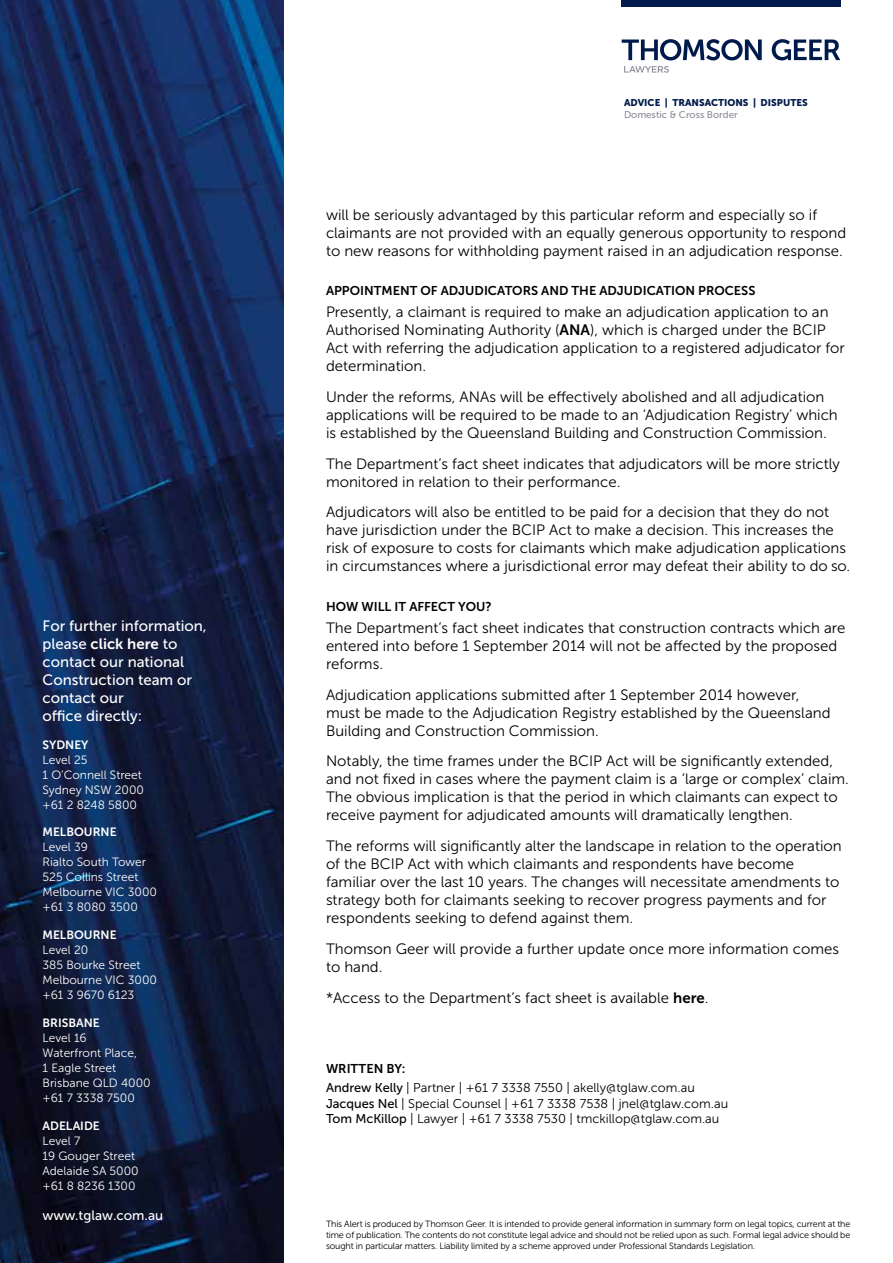
<style>
.page{position:relative;width:893px;height:1263px;background:#fff}
.page>*{position:absolute;margin:0;border:0;box-sizing:border-box;transform-origin:0 0}
.t1{font:15px/18px "Museo Sans 300";color:#000}
.t2{font:15px/18px "Museo Sans 500";color:#fff}
.t3{font:15px "Museo Sans 700";color:#fff}
.t4{font:13.5px "Museo Sans 500";color:#fff}
.t5{font:12.75px/15.3px "Museo Sans 300";color:#000}
.t6{font:12.75px "Museo Sans 700";color:#000}
.t7{font:12px/15px "Museo Sans 300";color:#fff}
.t8{font:12px "Museo Sans 700";color:#fff}
.t9{font:9.75px "Museo Sans 900";color:#001a4b}
.t10{font:9.75px "Museo Sans 500";color:#8a8e95}
.t11{font:9px/10.8px "Museo Sans 300";letter-spacing:-.015em;color:#000;text-align:justify}
.s1{font-family:"Museo Sans 500"}
.s2{font-family:"Museo Sans 700"}
</style>
<div class="page">
<img style="left:0;top:0;width:283px;height:1263px">
<svg style="left:622px;top:39px;width:218px;height:21px"></svg>
<svg style="left:624px;top:66px;width:45px;height:7px"></svg>
<div style="left:622px;top:0;width:219px;height:6px;background:#001a4b"></div>
<p class="t2" style="left:43px;top:617px;width:166px">For further information,</p>
<p class="t3" style="left:43px;top:635px;width:136px"><span class="s1">please</span> CLICK HERE <span class="s1">to</span></p>
<p class="t2" style="left:43px;top:653px;width:151px">contact our national<br>Construction team or contact our<br>office directly:</p>
<p class="t8" style="left:43px;top:738px;width:48px">SYDNEY</p>
<p class="t7" style="left:43px;top:752px;width:103px">Level 25<br>1 O’Connell Street<br>Sydney NSW 2000 +61 2 8248 5800</p>
<p class="t8" style="left:43px;top:825px;width:76px">MELBOURNE</p>
<p class="t7" style="left:43px;top:840px;width:116px">Level 39<br>Rialto South Tower<br>525 Collins Street<br>Melbourne VIC 3000 +61 3 8080 3500</p>
<p class="t8" style="left:43px;top:928px;width:76px">MELBOURNE</p>
<p class="t7" style="left:43px;top:943px;width:116px">Level 20<br>385 Bourke Street<br>Melbourne VIC 3000 +61 3 9670 6123</p>
<p class="t8" style="left:43px;top:1016px;width:59px">BRISBANE</p>
<p class="t7" style="left:43px;top:1030px;width:110px">Level 16<br>Waterfront Place,<br>1 Eagle Street<br>Brisbane QLD 4000 +61 7 3338 7500</p>
<p class="t8" style="left:43px;top:1119px;width:59px">ADELAIDE</p>
<p class="t7" style="left:43px;top:1133px;width:98px">Level 7<br>19 Gouger Street<br>Adelaide SA 5000 +61 8 8236 1300</p>
<p class="t4" style="left:43px;top:1208px;width:122px">www.tglaw.com.au</p>
<p class="t9" style="left:624px;top:97px;width:185px">ADVICE | TRANSACTIONS | DISPUTES</p>
<p class="t10" style="left:624px;top:109px;width:115px">Domestic &amp; Cross Border</p>
<p class="t1" style="left:326px;top:206px;width:522px">will be seriously advantaged by this particular reform and especially so if claimants are not provided with an equally generous opportunity to respond to new reasons for withholding payment raised in an adjudication response.</p>
<p class="t6" style="left:326px;top:283px;width:431px">APPOINTMENT OF ADJUDICATORS AND THE ADJUDICATION PROCESS</p>
<p class="t1" style="left:326px;top:303px;width:520px">Presently, a claimant is required to make an adjudication application to an Authorised Nominating Authority (<span class="s2">ANA</span>), which is charged under the BCIP Act with referring the adjudication application to a registered adjudicator for determination.</p>
<p class="t1" style="left:326px;top:388px;width:513px">Under the reforms, ANAs will be effectively abolished and all adjudication applications will be required to be made to an ‘Adjudication Registry’ which is established by the Queensland Building and Construction Commission.</p>
<p class="t1" style="left:326px;top:455px;width:516px">The Department’s fact sheet indicates that adjudicators will be more strictly monitored in relation to their performance.</p>
<p class="t1" style="left:326px;top:503px;width:526px">Adjudicators will also be entitled to be paid for a decision that they do not have jurisdiction under the BCIP Act to make a decision. This increases the risk of exposure to costs for claimants which make adjudication applications in circumstances where a jurisdictional error may defeat their ability to do so.</p>
<p class="t6" style="left:326px;top:599px;width:167px">HOW WILL IT AFFECT YOU?</p>
<p class="t1" style="left:326px;top:619px;width:521px">The Department’s fact sheet indicates that construction contracts which are entered into before 1 September 2014 will not be affected by the proposed reforms.</p>
<p class="t1" style="left:326px;top:686px;width:506px">Adjudication applications submitted after 1 September 2014 however, must be made to the Adjudication Registry established by the Queensland<br>Building and Construction Commission.</p>
<p class="t1" style="left:326px;top:752px;width:524px">Notably, the time frames under the BCIP Act will be significantly extended, and not fixed in cases where the payment claim is a ‘large or complex’ claim.<br>The obvious implication is that the period in which claimants can expect to receive payment for adjudicated amounts will dramatically lengthen.</p>
<p class="t1" style="left:326px;top:837px;width:517px">The reforms will significantly alter the landscape in relation to the operation of the BCIP Act with which claimants and respondents have become familiar over the last 10 years. The changes will necessitate amendments to strategy both for claimants seeking to recover progress payments and for respondents seeking to defend against them.</p>
<p class="t1" style="left:326px;top:940px;width:514px">Thomson Geer will provide a further update once more information comes to hand.</p>
<p class="t1" style="left:326px;top:989px;width:384px">*Access to the Department’s fact sheet is available <span class="s2">HERE</span>.</p>
<p class="t6" style="left:326px;top:1061px;width:81px">WRITTEN BY:</p>
<p class="t5" style="left:326px;top:1080px;width:404px"><span class="s1">Andrew Kelly</span> | Partner | +61 7 3338 7550 | akelly@tglaw.com.au<br><span class="s1">Jacques Nel</span> | Special Counsel | +61 7 3338 7538 | jnel@tglaw.com.au<br><span class="s1">Tom McKillop</span> | Lawyer | +61 7 3338 7530 | tmckillop@tglaw.com.au</p>
<p class="t11" style="left:326px;top:1219px;width:526px">This Alert is produced by Thomson Geer. It is intended to provide general information in summary form on legal topics, current at the time of publication. The contents do not constitute legal advice and should not be relied upon as such. Formal legal advice should be sought in particular matters. Liability limited by a scheme approved under Professional Standards Legislation.</p>
</div>
